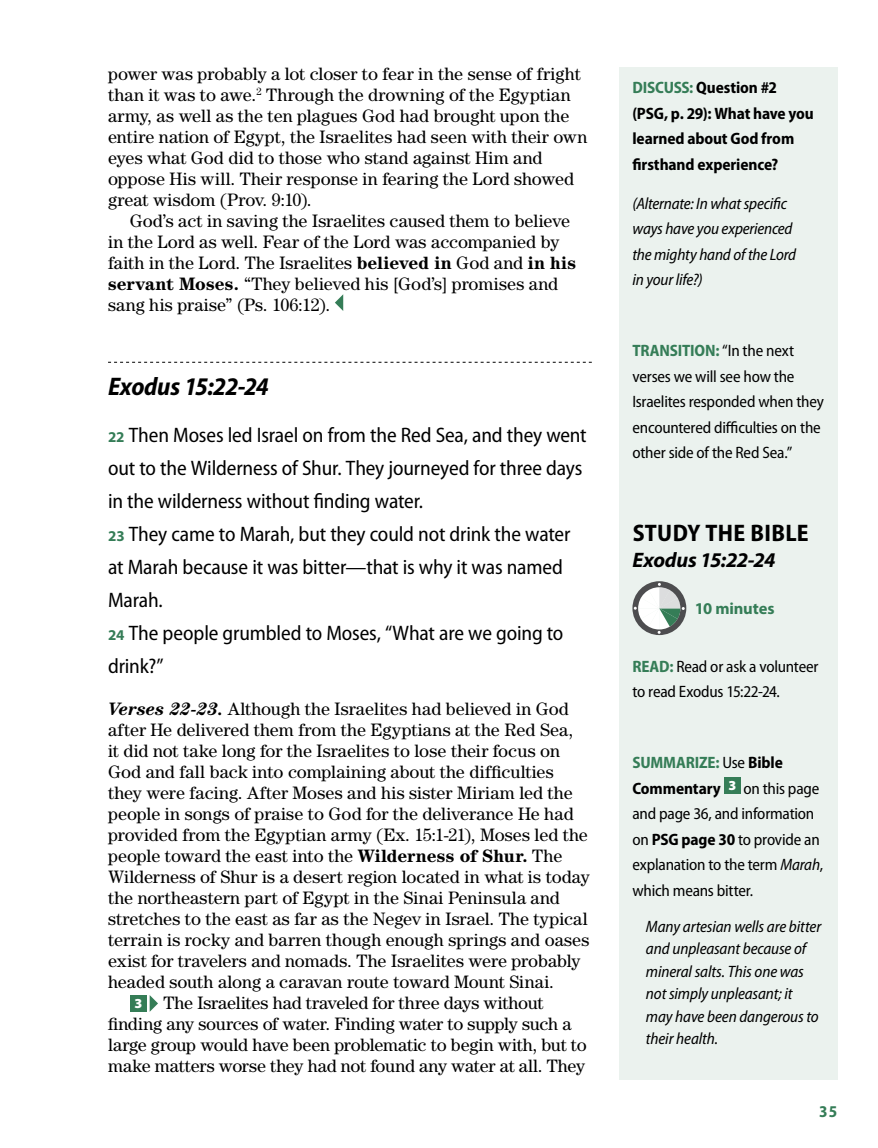
<style>
.page{position:relative;width:878px;height:1148px;background:#fff}
.page>*{position:absolute;margin:0;border:0;box-sizing:border-box;transform-origin:0 0}
.t1{font:italic 700 semi-condensed 25.5px "Myriad Pro";letter-spacing:-.015em;color:#000}
.t2{font:700 semi-condensed 24px "Myriad Pro";letter-spacing:.015em;color:#000}
.t3{font:semi-condensed 21px/33px "Myriad Pro";letter-spacing:-.01em;color:#000}
.t4{font:italic 700 21px "Myriad Pro";letter-spacing:-.015em;color:#000}
.t5{font:18px/21px "Century Std";color:#000}
.t6{font:semi-condensed 16.5px/25.5px "Myriad Pro";letter-spacing:-.015em;color:#000}
.t7{font:italic semi-condensed 16.5px/22.5px "Myriad Pro";letter-spacing:-.01em;color:#000}
.t8{font:700 semi-condensed 16.5px/25.5px "Myriad Pro";letter-spacing:-.01em;color:#000}
.t9{font:700 16.5px "Myriad Pro";letter-spacing:-.01em;color:#357d57}
.t10{font:700 semi-condensed 16.5px "Myriad Pro";color:#357d57}
.s1{font-weight:700}
.s2{font-weight:700;font-stretch:normal;font-size:15px;color:#357d57}
.s3{font-weight:700;font-style:italic}
.s4{font-family:"Myriad Pro";font-weight:900;font-size:13.8px;color:#fff}
.s5{color:#357d57}
.s6{font-weight:700;color:#357d57}
.s7{font-style:italic}
</style>
<div class="page">
<svg style="left:108px;top:362px;width:484px;height:1px"></svg>
<svg style="left:335px;top:294px;width:8px;height:17px"></svg>
<div style="left:130px;top:995px;width:16px;height:16px;background:#357d57"></div>
<svg style="left:150px;top:995px;width:8px;height:16px"></svg>
<div style="left:619px;top:68px;width:218px;height:1012px;background:#ebf2ee"></div>
<div style="left:723px;top:777px;width:17px;height:16px;background:#357d57"></div>
<svg style="left:632px;top:581px;width:54px;height:54px"></svg>
<p class="t5" style="left:108px;top:63px;width:481px">power was probably a lot closer to fear in the sense of fright than it was to awe.<sup>2</sup> Through the drowning of the Egyptian army, as well as the ten plagues God had brought upon the entire nation of Egypt, the Israelites had seen with their own eyes what God did to those who stand against Him and oppose His will. Their response in fearing the Lord showed great wisdom (Prov. 9:10).</p>
<p class="t5" style="left:108px;top:210px;width:469px;text-indent:22px">God’s act in saving the Israelites caused them to believe in the Lord as well. Fear of the Lord was accompanied by faith in the Lord. The Israelites <span class="s1">believed in</span> God and <span class="s1">in his servant Moses.</span> “They believed his [God’s] promises and sang his praise” (Ps. 106:12).</p>
<h1 class="t1" style="left:108px;top:372px;width:162px">Exodus 15:22-24</h1>
<p class="t3" style="left:108px;top:418px;width:480px"><span class="s2">22</span> Then Moses led Israel on from the Red Sea, and they went out to the Wilderness of Shur. They journeyed for three days in the wilderness without finding water.<br><span class="s2">23</span> They came to Marah, but they could not drink the water at Marah because it was bitter—that is why it was named Marah.<br><span class="s2">24</span> The people grumbled to Moses, “What are we going to drink?”</p>
<p class="t5" style="left:108px;top:697px;width:462px"><span class="s3">Verses 22-23.</span> Although the Israelites had believed in God</p>
<p class="t5" style="left:108px;top:718px;width:466px">after He delivered them from the Egyptians at the Red Sea,</p>
<p class="t5" style="left:108px;top:739px;width:453px">it did not take long for the Israelites to lose their focus on</p>
<p class="t5" style="left:108px;top:760px;width:447px">God and fall back into complaining about the difficulties</p>
<p class="t5" style="left:108px;top:781px;width:466px">they were facing. After Moses and his sister Miriam led the</p>
<p class="t5" style="left:108px;top:802px;width:467px">people in songs of praise to God for the deliverance He had</p>
<p class="t5" style="left:108px;top:823px;width:481px">provided from the Egyptian army (Ex. 15:1-21), Moses led the</p>
<p class="t5" style="left:108px;top:844px;width:456px">people toward the east into the <span class="s1">Wilderness of Shur.</span> The</p>
<p class="t5" style="left:108px;top:865px;width:483px">Wilderness of Shur is a desert region located in what is today</p>
<p class="t5" style="left:108px;top:886px;width:453px">the northeastern part of Egypt in the Sinai Peninsula and</p>
<p class="t5" style="left:108px;top:907px;width:481px">stretches to the east as far as the Negev in Israel. The typical</p>
<p class="t5" style="left:108px;top:928px;width:483px">terrain is rocky and barren though enough springs and oases</p>
<p class="t5" style="left:108px;top:950px;width:474px">exist for travelers and nomads. The Israelites were probably</p>
<p class="t5" style="left:108px;top:971px;width:447px">headed south along a caravan route toward Mount Sinai.</p>
<p class="t5" style="left:134px;top:991px;width:410px"><span class="s4">3</span> The Israelites had traveled for three days without</p>
<p class="t5" style="left:108px;top:1012px;width:465px">finding any sources of water. Finding water to supply such a</p>
<p class="t5" style="left:108px;top:1033px;width:480px">large group would have been problematic to begin with, but to</p>
<p class="t5" style="left:108px;top:1054px;width:478px">make matters worse they had not found any water at all. They</p>
<p class="t8" style="left:632px;top:75px;width:183px"><span class="s5">DISCUSS:</span> Question #2 (PSG, p. 29): What have you learned about God from firsthand experience?</p>
<p class="t7" style="left:632px;top:191px;width:165px;line-height:25.5px">(Alternate: In what specific ways have you experienced the mighty hand of the Lord in your life?)</p>
<p class="t6" style="left:632px;top:338px;width:193px"><span class="s6">TRANSITION:</span> “In the next verses we will see how the<br>Israelites responded when they encountered difficulties on the other side of the Red Sea.”</p>
<h2 class="t2" style="left:632px;top:520px;width:177px">STUDY THE BIBLE</h2>
<p class="t4" style="left:632px;top:548px;width:145px">Exodus 15:22-24</p>
<p class="t9" style="left:695px;top:599px;width:81px">10 minutes</p>
<p class="t6" style="left:632px;top:654px;width:187px"><span class="s6">READ:</span> Read or ask a volunteer to read Exodus 15:22-24.</p>
<p class="t6" style="left:632px;top:750px;width:192px"><span class="s6">SUMMARIZE:</span> Use <span class="s1">Bible<br>Commentary</span> <sup>3</sup> on this page and page 36, and information on <span class="s1">PSG page 30</span> to provide an explanation to the term <span class="s7">Marah</span>, which means bitter.</p>
<p class="t7" style="left:646px;top:915px;width:177px">Many artesian wells are bitter and unpleasant because of mineral salts. This one was not simply unpleasant; it may have been dangerous to their health.</p>
<p class="t10" style="left:819px;top:1102px;width:20px">35</p>
</div>
